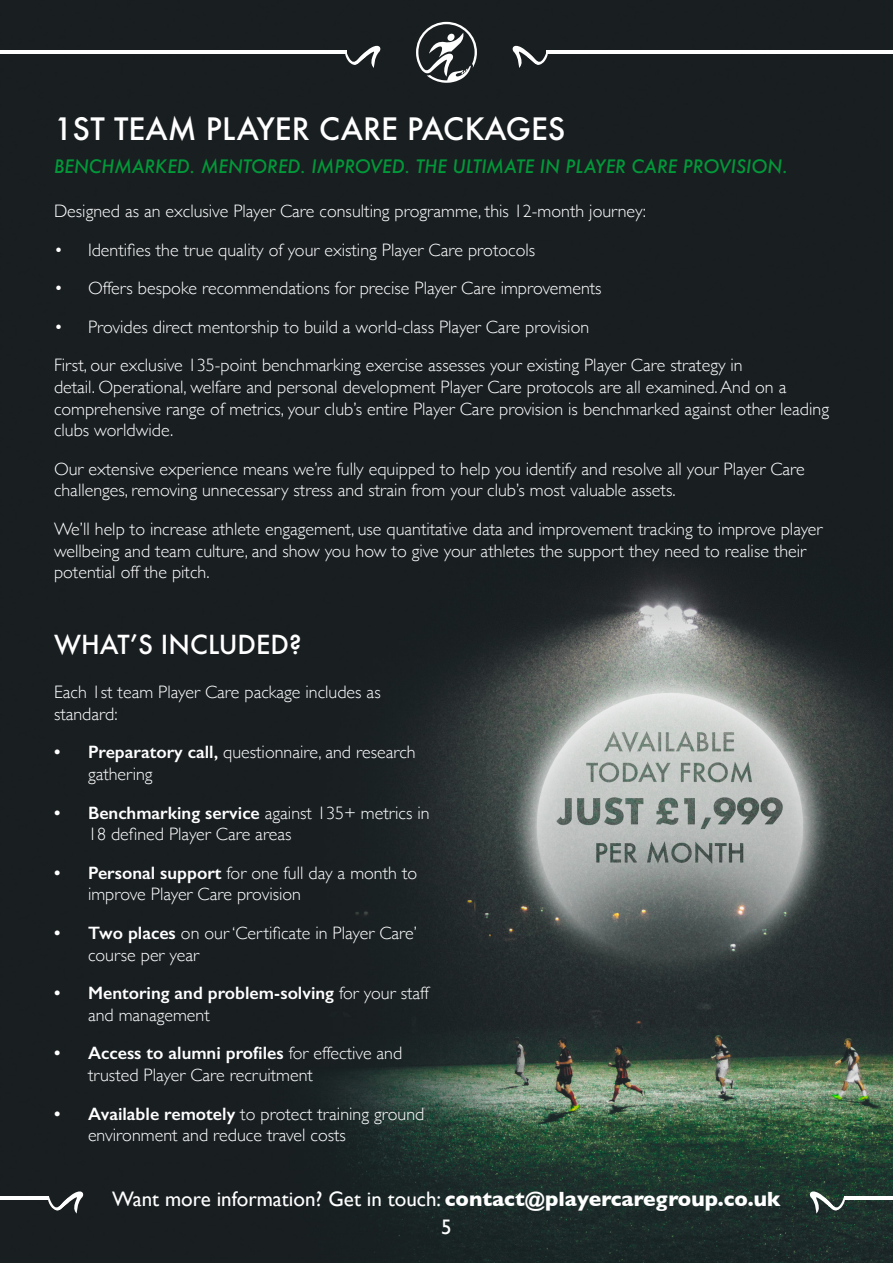
<style>
.page{position:relative;width:893px;height:1263px;background:#fff}
.page>*{position:absolute;margin:0;border:0;box-sizing:border-box;transform-origin:0 0}
.t1{font:500 30px "Futura";color:#fff}
.t2{font:500 25.5px "Futura";color:#fff}
.t3{font:21px/27.5px "Gill Sans";color:#fff;text-align:center}
.t4{font:300 18px/21.6px "Gill Sans";color:#fff}
.t5{font:italic 500 18px "Futura";color:#029939}
.t6{font:600 18px/21.6px "Gill Sans";color:#fff}
.s1{font-weight:600}
.s2{font-weight:300}
.s3{font-weight:700}
</style>
<div class="page">
<img style="left:0;top:0;width:893px;height:1263px">
<hr style="left:0;top:51px;width:346px;height:3px;background:#fff">
<svg style="left:345px;top:43px;width:37px;height:25px"></svg>
<hr style="left:547px;top:51px;width:346px;height:3px;background:#fff">
<svg style="left:511px;top:43px;width:37px;height:25px"></svg>
<svg style="left:416px;top:22px;width:61px;height:61px"></svg>
<hr style="left:0;top:1196px;width:49px;height:3px;background:#fff">
<svg style="left:48px;top:1188px;width:37px;height:25px"></svg>
<hr style="left:844px;top:1196px;width:49px;height:3px;background:#fff">
<svg style="left:808px;top:1188px;width:37px;height:25px"></svg>
<h1 class="t1" style="left:54px;top:108px;width:513px">1ST TEAM PLAYER CARE PACKAGES</h1>
<p class="t5" style="left:54px;top:154px;width:735px">BENCHMARKED. MENTORED. IMPROVED. THE ULTIMATE IN PLAYER CARE PROVISION.</p>
<p class="t4" style="left:54px;top:199px;width:593px">Designed as an exclusive Player Care consulting programme, this 12-month journey:</p>
<p class="t4" style="left:54px;top:238px;width:483px">• Identifies the true quality of your existing Player Care protocols</p>
<p class="t4" style="left:54px;top:277px;width:549px">• Offers bespoke recommendations for precise Player Care improvements</p>
<p class="t4" style="left:54px;top:307px;width:690px;line-height:38.5px">• Provides direct mentorship to build a world-class Player Care provision<br>First, our exclusive 135-point benchmarking exercise assesses your existing Player Care strategy in</p>
<p class="t4" style="left:54px;top:375px;width:776px">detail. Operational, welfare and personal development Player Care protocols are all examined. And on a comprehensive range of metrics, your club’s entire Player Care provision is benchmarked against other leading clubs worldwide.</p>
<p class="t4" style="left:54px;top:457px;width:752px">Our extensive experience means we’re fully equipped to help you identify and resolve all your Player Care challenges, removing unnecessary stress and strain from your club’s most valuable assets.</p>
<p class="t4" style="left:54px;top:517px;width:770px">We’ll help to increase athlete engagement, use quantitative data and improvement tracking to improve player wellbeing and team culture, and show you how to give your athletes the support they need to realise their potential off the pitch.</p>
<h2 class="t2" style="left:54px;top:627px;width:249px">WHAT’S INCLUDED?</h2>
<p class="t4" style="left:54px;top:681px;width:328px">Each 1st team Player Care package includes as standard:</p>
<p class="t4" style="left:88px;top:741px;width:329px;text-indent:-34px"><span class="s1">• Preparatory call,</span> questionnaire, and research gathering</p>
<p class="t4" style="left:88px;top:801px;width:343px;text-indent:-34px"><span class="s1">• Benchmarking service</span> against 135+ metrics in<br>18 defined Player Care areas</p>
<p class="t4" style="left:88px;top:861px;width:331px;text-indent:-34px"><span class="s1">• Personal support</span> for one full day a month to improve Player Care provision</p>
<p class="t4" style="left:88px;top:921px;width:330px;text-indent:-34px"><span class="s1">• Two places</span> on our ‘Certificate in Player Care’ course per year</p>
<p class="t6" style="left:88px;top:982px;width:342px;text-indent:-34px">• Mentoring and problem-solving <span class="s2">for your staff and management</span></p>
<p class="t4" style="left:88px;top:1042px;width:316px;text-indent:-34px"><span class="s1">• Access to alumni profiles</span> for effective and trusted Player Care recruitment</p>
<p class="t4" style="left:88px;top:1102px;width:338px;text-indent:-34px"><span class="s1">• Available remotely</span> to protect training ground environment and reduce travel costs</p>
<p class="t3" style="left:112px;top:1185px;width:670px">Want more information? Get in touch: <span class="s3">contact@playercaregroup.co.uk<br></span>5</p>
</div>
